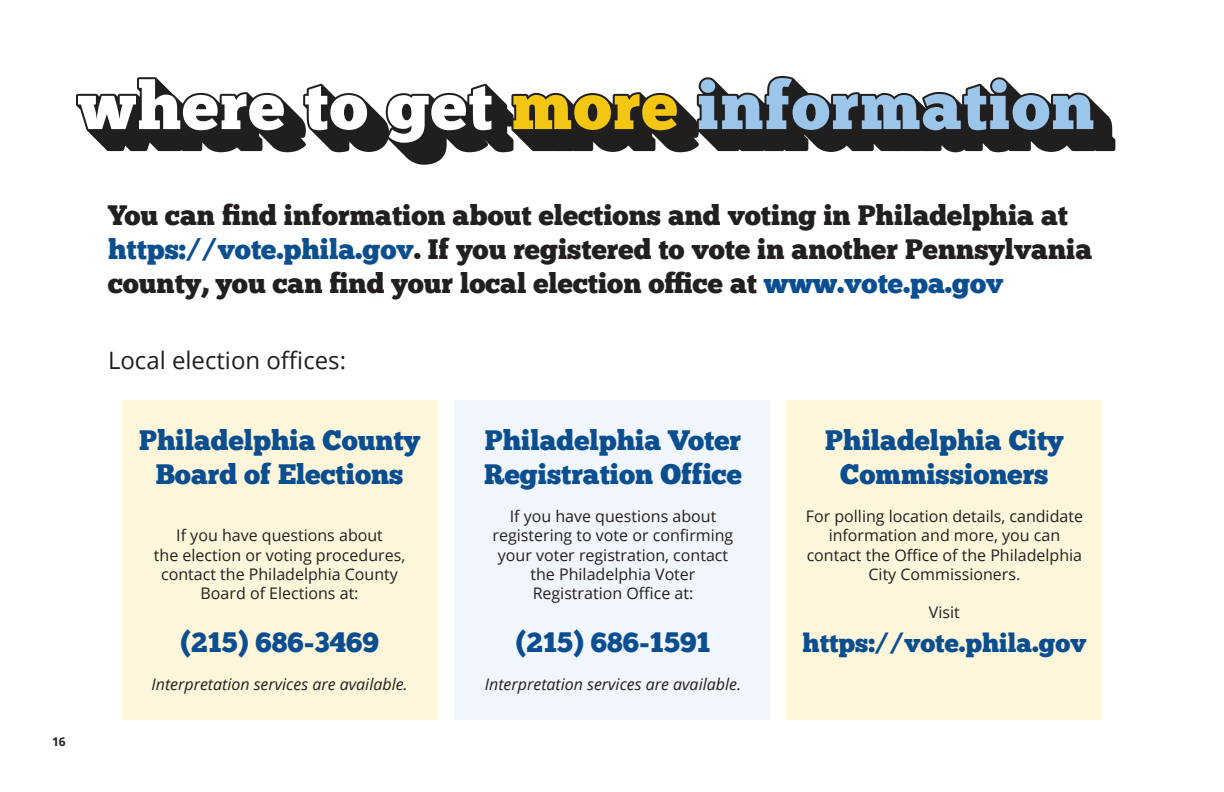
<style>
.page{position:relative;width:1224px;height:792px;background:#fff}
.page>*{position:absolute;margin:0;border:0;box-sizing:border-box;transform-origin:0 0}
.t1{font:28px/33.6px "Chunk Five Ex";color:#231f20}
.t2{font:28px/33.6px "Chunk Five Ex";color:#0b4e90;text-align:center}
.t3{font:26px "Chunk Five Ex";color:#0b4e90}
.t4{font:24px "Open Sans";color:#231f20}
.t5{font:16px/19.2px "Open Sans";color:#231f20;text-align:center}
.t6{font:italic 16px "Open Sans";color:#231f20}
.t7{font:700 12px "Open Sans";color:#231f20}
.s1{color:#0b4f8f}
.s2{color:#094e90}
</style>
<div class="page">
<div style="left:122px;top:401px;width:315px;height:319px;background:#fdf6db"></div>
<div style="left:454px;top:401px;width:316px;height:319px;background:#f0f6fb"></div>
<div style="left:787px;top:401px;width:315px;height:319px;background:#fdf6db"></div>
<svg style="left:336px;top:76px;width:779px;height:89px"></svg>
<svg style="left:76px;top:77px;width:291px;height:75px"></svg>
<svg style="left:388px;top:86px;width:103px;height:57px"></svg>
<svg style="left:513px;top:94px;width:164px;height:36px;background:#b4961f"></svg>
<svg style="left:699px;top:78px;width:394px;height:52px"></svg>
<p class="t7" style="left:52px;top:733px;width:15px">16</p>
<h1 class="t1" style="left:108px;top:198px;width:986px">You can find information about elections and voting in Philadelphia at <span class="s1">https://vote.phila.gov</span>. If you registered to vote in another Pennsylvania county, you can find your local election office at <span class="s2">www.vote.pa.gov</span></h1>
<h3 class="t4" style="left:108px;top:344px;width:240px">Local election offices:</h3>
<h1 class="t2" style="left:139px;top:423px;width:282px">Philadelphia County<br>Board of Elections</h1>
<p class="t5" style="left:154px;top:526px;width:253px">If you have questions about<br>the election or voting procedures, contact the Philadelphia County<br>Board of Elections at:</p>
<h1 class="t2" style="left:180px;top:625px;width:200px">(215) 686-3469</h1>
<p class="t6" style="left:151px;top:673px;width:258px">Interpretation services are available.</p>
<h1 class="t2" style="left:484px;top:423px;width:259px;text-align:left">Philadelphia Voter<br>Registration Office</h1>
<p class="t5" style="left:493px;top:506px;width:242px">If you have questions about registering to vote or confirming your voter registration, contact the Philadelphia Voter<br>Registration Office at:</p>
<h1 class="t2" style="left:516px;top:625px;width:196px">(215) 686-1591</h1>
<p class="t6" style="left:485px;top:673px;width:258px">Interpretation services are available.</p>
<h1 class="t2" style="left:825px;top:423px;width:240px">Philadelphia City<br>Commissioners</h1>
<p class="t5" style="left:806px;top:506px;width:279px">For polling location details, candidate information and more, you can contact the Office of the Philadelphia<br>City Commissioners.</p>
<p class="t5" style="left:929px;top:602px;width:32px">Visit</p>
<h2 class="t3" style="left:802px;top:624px;width:285px">https://vote.phila.gov</h2>
</div>
